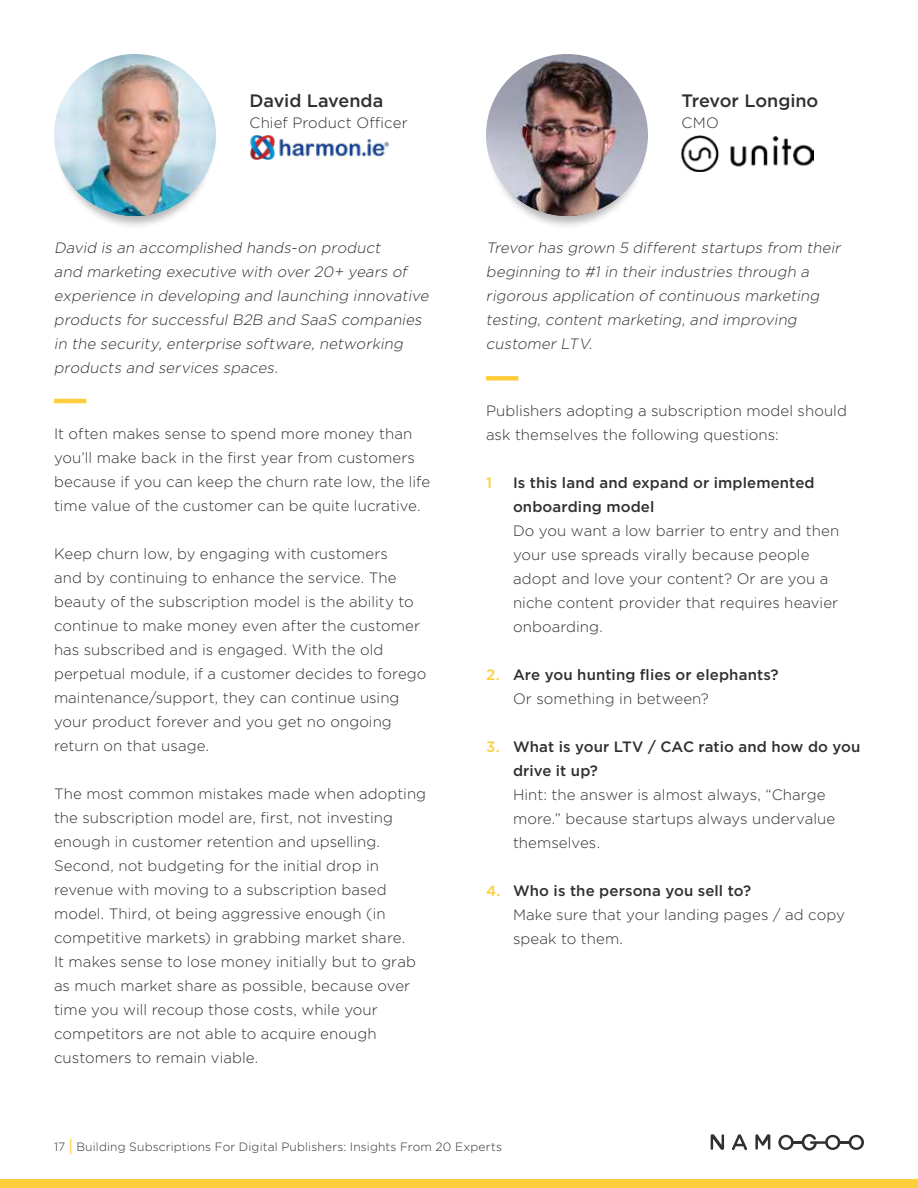
<style>
.page{position:relative;width:918px;height:1188px;background:#fff}
.page>*{position:absolute;margin:0;border:0;box-sizing:border-box;transform-origin:0 0}
.t1{font:500 18px "Gotham Pro";letter-spacing:-.005em;color:#303030}
.t2{font:300 15px/24px "Gotham Pro";letter-spacing:.005em;color:#303030}
.t3{font:italic 300 15px/24px "Gotham Pro";color:#303030}
.t4{font:500 15px/24px "Gotham Pro";letter-spacing:.01em;color:#303030}
.t5{font:500 15px "Gotham Pro";color:#fecf3c}
.t6{font:300 12px "Gotham Pro";letter-spacing:.015em;color:#303030}
.s1{color:#fecf3c}
.s2{font-weight:300}
.s3{font-weight:500;color:#fecf3c}
.s4{font-weight:500}
.s5{font-weight:500;font-size:16.8px;color:#fecf3c}
</style>
<div class="page">
<svg style="left:711px;top:1134px;width:59px;height:16px"></svg>
<svg style="left:778px;top:1134px;width:86px;height:17px"></svg>
<div style="left:0;top:1179px;width:918px;height:9px;background:#fecf3c"></div>
<div style="left:55px;top:71px;width:159px;height:158px;background:#000;opacity:.3"></div>
<img style="left:54px;top:54px;width:162px;height:162px;border-radius:81px">
<img style="left:250px;top:135px;width:139px;height:25px">
<hr style="left:54px;top:399px;width:32px;height:4px;background:#fecf3c">
<div style="left:487px;top:71px;width:159px;height:158px;background:#000;opacity:.3"></div>
<img style="left:486px;top:54px;width:162px;height:162px;border-radius:81px">
<img style="left:682px;top:135px;width:131px;height:37px">
<div style="left:486px;top:376px;width:32px;height:5px;background:#fecf3c"></div>
<p class="t1" style="left:250px;top:91px;width:135px">David Lavenda</p>
<p class="t2" style="left:250px;top:111px;width:160px">Chief Product Officer</p>
<p class="t3" style="left:54px;top:236px;width:379px">David is an accomplished hands-on product<br>and marketing executive with over 20+ years of experience in developing and launching innovative products for successful B2B and SaaS companies in the security, enterprise software, networking products and services spaces.</p>
<p class="t2" style="left:54px;top:422px;width:378px">It often makes sense to spend more money than you’ll make back in the first year from customers because if you can keep the churn rate low, the life time value of the customer can be quite lucrative.</p>
<p class="t2" style="left:54px;top:542px;width:374px">Keep churn low, by engaging with customers<br>and by continuing to enhance the service. The beauty of the subscription model is the ability to continue to make money even after the customer has subscribed and is engaged. With the old perpetual module, if a customer decides to forego maintenance/support, they can continue using your product forever and you get no ongoing return on that usage.</p>
<p class="t2" style="left:54px;top:782px;width:374px">The most common mistakes made when adopting the subscription model are, first, not investing enough in customer retention and upselling.<br>Second, not budgeting for the initial drop in revenue with moving to a subscription based model. Third, ot being aggressive enough (in competitive markets) in grabbing market share.<br>It makes sense to lose money initially but to grab as much market share as possible, because over time you will recoup those costs, while your competitors are not able to acquire enough customers to remain viable.</p>
<p class="t1" style="left:682px;top:91px;width:138px">Trevor Longino</p>
<p class="t2" style="left:682px;top:111px;width:39px">CMO</p>
<p class="t3" style="left:486px;top:236px;width:359px">Trevor has grown 5 different startups from their beginning to #1 in their industries through a rigorous application of continuous marketing testing, content marketing, and improving customer LTV.</p>
<p class="t2" style="left:486px;top:399px;width:363px">Publishers adopting a subscription model should ask themselves the following questions:</p>
<p class="t5" style="left:486px;top:474px;width:7px">1</p>
<p class="t4" style="left:513px;top:471px;width:303px">Is this land and expand or implemented onboarding model</p>
<p class="t2" style="left:513px;top:519px;width:328px">Do you want a low barrier to entry and then your use spreads virally because people adopt and love your content? Or are you a niche content provider that requires heavier onboarding.</p>
<p class="t4" style="left:513px;top:663px;width:267px;text-indent:-27px"><span class="s1">2.</span> Are you hunting flies or elephants?<br><span class="s2">Or something in between?</span></p>
<p class="t4" style="left:513px;top:735px;width:349px;text-indent:-27px"><span class="s1">3.</span> What is your LTV / CAC ratio and how do you drive it up?</p>
<p class="t2" style="left:513px;top:783px;width:324px">Hint: the answer is almost always, “Charge more.” because startups always undervalue themselves.</p>
<p class="t2" style="left:513px;top:879px;width:333px;text-indent:-27px"><span class="s3">4.</span> <span class="s4">Who is the persona you sell to?<br></span>Make sure that your landing pages / ad copy speak to them.</p>
<p class="t6" style="left:54px;top:1140px;width:450px">17 <span class="s5">|</span> Building Subscriptions For Digital Publishers: Insights From 20 Experts</p>
</div>
